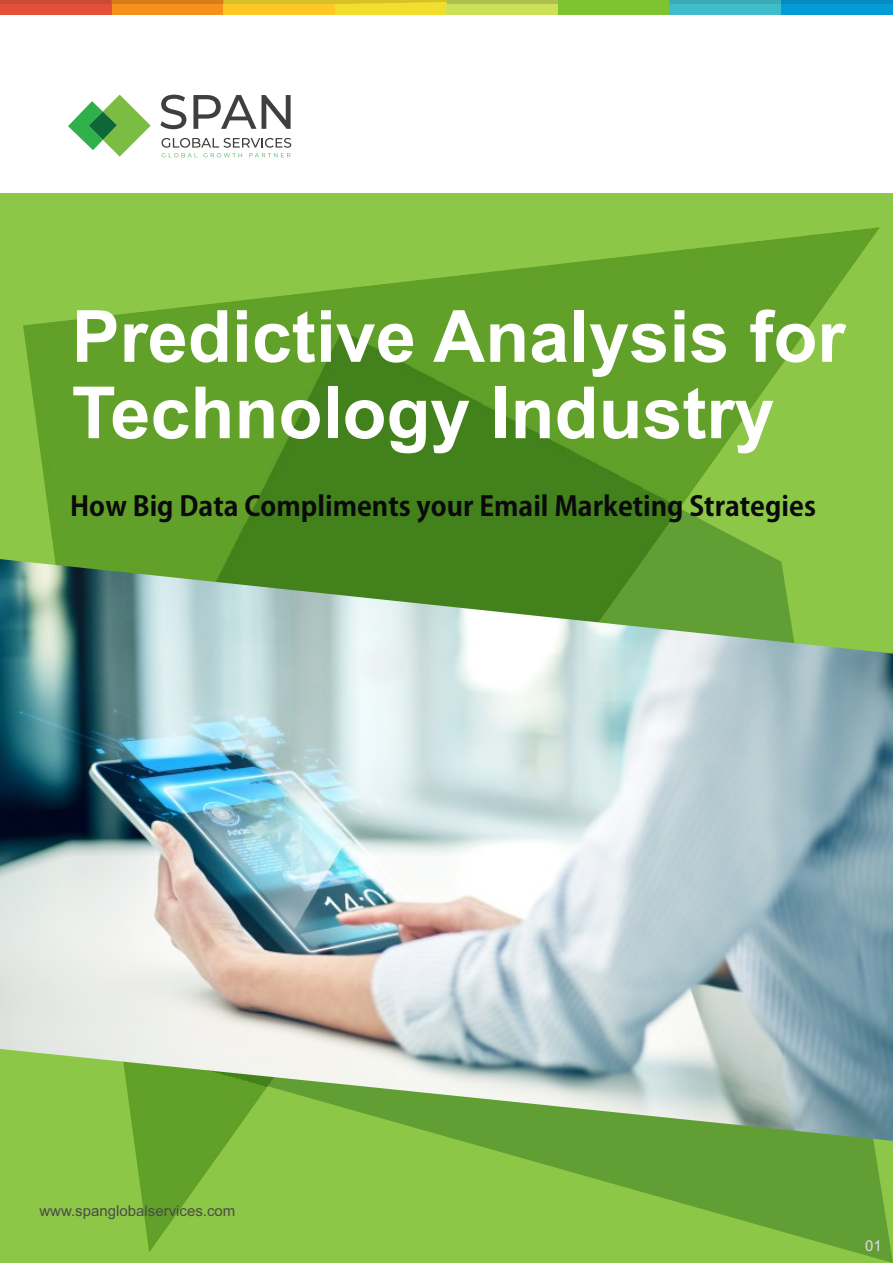
<style>
.page{position:relative;width:893px;height:1263px;background:#fff}
.page>*{position:absolute;margin:0;border:0;box-sizing:border-box;transform-origin:0 0}
.t1{font:700 72px/76.3px "Arial";color:#fff}
.t2{font:700 27px "Adobe Gothic Std";color:#0a0a0d}
.t3{font:15px "Arial";color:#4d4a47}
.t4{font:15px "Arial";color:#dedede}
</style>
<div class="page">
<div style="left:0;top:194px;width:893px;height:1069px;background:#8cc747"></div>
<svg style="left:0;top:0;width:112px;height:15px"></svg>
<hr style="left:112px;top:0;width:111px;height:4px;background:#d67d17">
<hr style="left:670px;top:0;width:111px;height:4px;background:#3babba">
<svg style="left:781px;top:0;width:112px;height:15px"></svg>
<div style="left:1px;top:4px;width:111px;height:11px;background:#e34f38"></div>
<div style="left:112px;top:4px;width:111px;height:11px;background:#f7911c"></div>
<svg style="left:223px;top:0;width:447px;height:15px"></svg>
<div style="left:670px;top:4px;width:111px;height:11px;background:#40bdcc"></div>
<div style="left:781px;top:4px;width:111px;height:11px;background:#039cd6"></div>
<div style="left:447px;top:4px;width:111px;height:11px;background:#cce059"></div>
<img style="left:23px;top:227px;width:857px;height:1025px">
<img style="left:0;top:559px;width:893px;height:582px">
<svg style="left:68px;top:94px;width:223px;height:64px"></svg>
<h1 class="t1" style="left:72px;top:299px;width:775px">Predictive Analysis for<br>Technology Industry</h1>
<p class="t2" style="left:70px;top:490px;width:747px">How Big Data Compliments your Email Marketing Strategies</p>
<p class="t3" style="left:39px;top:1202px;width:197px">www.spanglobalservices.com</p>
<p class="t4" style="left:865px;top:1237px;width:18px">01</p>
</div>
